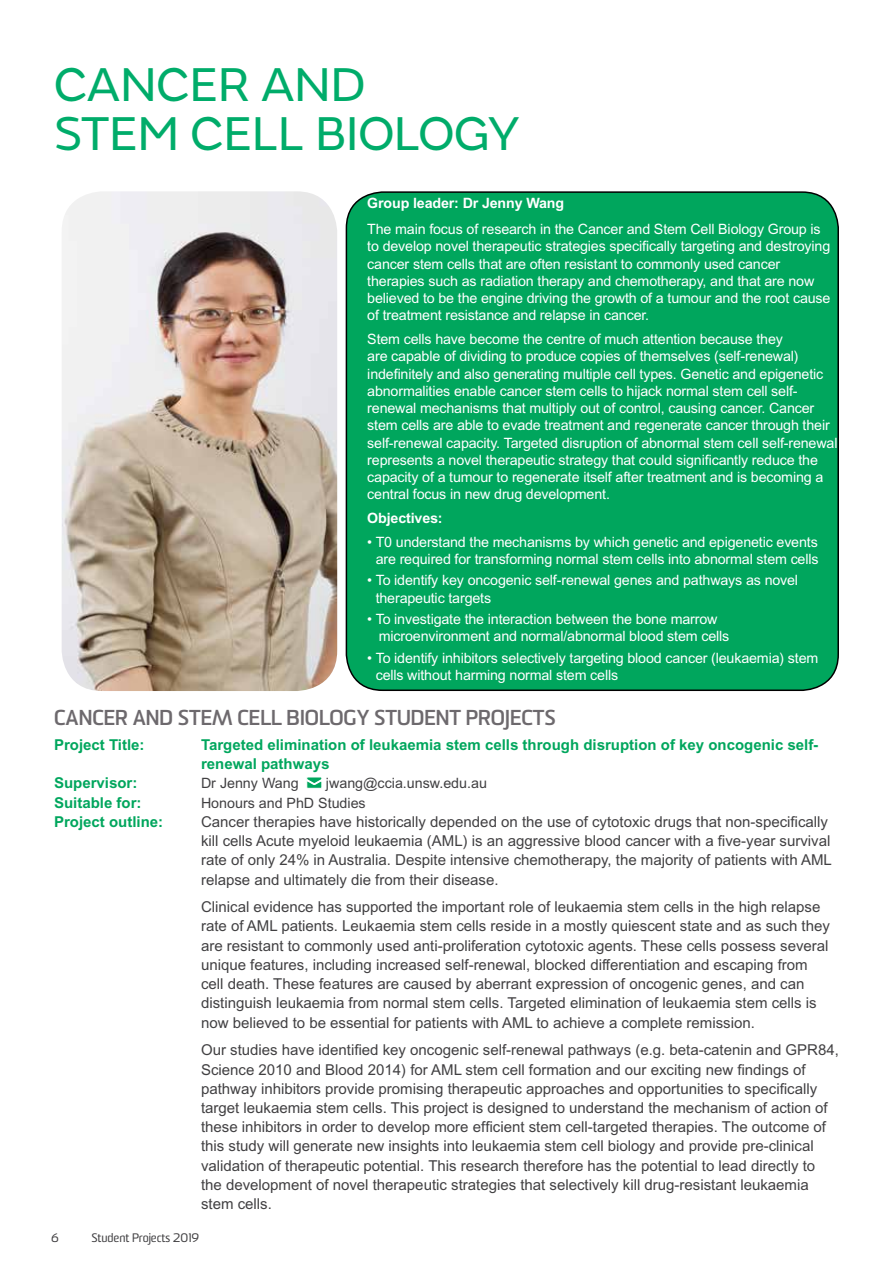
<style>
.page{position:relative;width:893px;height:1263px;background:#fff}
.page>*{position:absolute;margin:0;border:0;box-sizing:border-box;transform-origin:0 0}
.t1{font:49.5px/49.5px "FS Emeric";color:#00ac6a}
.t2{font:700 21px "Sommet";color:#6d696d}
.t3{font:15px/19.2px "Arial MT Std";color:#414042}
.t4{font:700 15px/19.2px "Arial MT Std";color:#00a65d}
.t5{font:14.25px/17.2px "Arial MT Std";letter-spacing:-.01em;color:#fff}
.t6{font:14.25px "Arial MT Std";color:#414042}
.t7{font:700 14.25px "Arial MT Std";letter-spacing:-.01em;color:#fff}
.t8{font:12px "Sommet";color:#414042}
</style>
<div class="page">
<svg style="left:306px;top:777px;width:16px;height:12px"></svg>
<img style="left:62px;top:191px;width:275px;height:500px">
<div style="left:346px;top:192px;width:492px;height:498px;background:#00a65d;border-radius:36px"></div>
<div style="left:346px;top:191px;width:493px;height:500px;border:2px solid #000;border-radius:36px"></div>
<h1 class="t1" style="left:54px;top:57px;width:467px">CANCER AND<br>STEM CELL BIOLOGY</h1>
<p class="t7" style="left:367px;top:195px;width:198px">Group leader: Dr Jenny Wang</p>
<p class="t5" style="left:367px;top:220px;width:465px">The main focus of research in the Cancer and Stem Cell Biology Group is to develop novel therapeutic strategies specifically targeting and destroying cancer stem cells that are often resistant to commonly used cancer therapies such as radiation therapy and chemotherapy, and that are now believed to be the engine driving the growth of a tumour and the root cause of treatment resistance and relapse in cancer.</p>
<p class="t5" style="left:367px;top:330px;width:472px">Stem cells have become the centre of much attention because they<br>are capable of dividing to produce copies of themselves (self-renewal) indefinitely and also generating multiple cell types. Genetic and epigenetic abnormalities enable cancer stem cells to hijack normal stem cell self&shy;renewal mechanisms that multiply out of control, causing cancer. Cancer stem cells are able to evade treatment and regenerate cancer through their self-renewal capacity. Targeted disruption of abnormal stem cell self-renewal represents a novel therapeutic strategy that could significantly reduce the capacity of a tumour to regenerate itself after treatment and is becoming a central focus in new drug development.</p>
<p class="t7" style="left:367px;top:510px;width:77px">Objectives:</p>
<p class="t5" style="left:367px;top:533px;width:453px;text-align:center">• T0 understand the mechanisms by which genetic and epigenetic events are required for transforming normal stem cells into abnormal stem cells</p>
<p class="t5" style="left:376px;top:572px;width:424px;text-indent:-8px">• To identify key oncogenic self-renewal genes and pathways as novel therapeutic targets</p>
<p class="t5" style="left:379px;top:610px;width:352px;text-indent:-11px">• To investigate the interaction between the bone marrow microenvironment and normal/abnormal blood stem cells</p>
<p class="t5" style="left:376px;top:649px;width:444px;text-indent:-8px">• To identify inhibitors selectively targeting blood cancer (leukaemia) stem cells without harming normal stem cells</p>
<h2 class="t2" style="left:54px;top:704px;width:503px">CANCER AND STEM CELL BIOLOGY STUDENT PROJECTS</h2>
<p class="t4" style="left:54px;top:735px;width:92px">Project Title:</p>
<p class="t4" style="left:201px;top:735px;width:619px">Targeted elimination of leukaemia stem cells through disruption of key oncogenic self&shy;renewal pathways</p>
<p class="t4" style="left:54px;top:773px;width:85px">Supervisor:</p>
<p class="t6" style="left:201px;top:775px;width:99px">Dr Jenny Wang</p>
<p class="t6" style="left:326px;top:775px;width:162px">jwang@ccia.unsw.edu.au</p>
<p class="t4" style="left:54px;top:793px;width:89px">Suitable for:</p>
<p class="t6" style="left:201px;top:794px;width:166px">Honours and PhD Studies</p>
<p class="t4" style="left:54px;top:812px;width:111px">Project outline:</p>
<p class="t3" style="left:201px;top:812px;width:632px">Cancer therapies have historically depended on the use of cytotoxic drugs that non-specifically kill cells Acute myeloid leukaemia (AML) is an aggressive blood cancer with a five-year survival rate of only 24% in Australia. Despite intensive chemotherapy, the majority of patients with AML relapse and ultimately die from their disease.</p>
<p class="t3" style="left:201px;top:897px;width:630px">Clinical evidence has supported the important role of leukaemia stem cells in the high relapse rate of AML patients. Leukaemia stem cells reside in a mostly quiescent state and as such they are resistant to commonly used anti-proliferation cytotoxic agents. These cells possess several unique features, including increased self-renewal, blocked differentiation and escaping from cell death. These features are caused by aberrant expression of oncogenic genes, and can distinguish leukaemia from normal stem cells. Targeted elimination of leukaemia stem cells is now believed to be essential for patients with AML to achieve a complete remission.</p>
<p class="t3" style="left:201px;top:1040px;width:639px">Our studies have identified key oncogenic self-renewal pathways (e.g. beta-catenin and GPR84, Science 2010 and Blood 2014) for AML stem cell formation and our exciting new findings of pathway inhibitors provide promising therapeutic approaches and opportunities to specifically target leukaemia stem cells. This project is designed to understand the mechanism of action of these inhibitors in order to develop more efficient stem cell-targeted therapies. The outcome of this study will generate new insights into leukaemia stem cell biology and provide pre-clinical validation of therapeutic potential. This research therefore has the potential to lead directly to the development of novel therapeutic strategies that selectively kill drug-resistant leukaemia stem cells.</p>
<p class="t8" style="left:51px;top:1230px;width:9px">6</p>
<p class="t8" style="left:91px;top:1230px;width:109px">Student Projects 2019</p>
</div>
